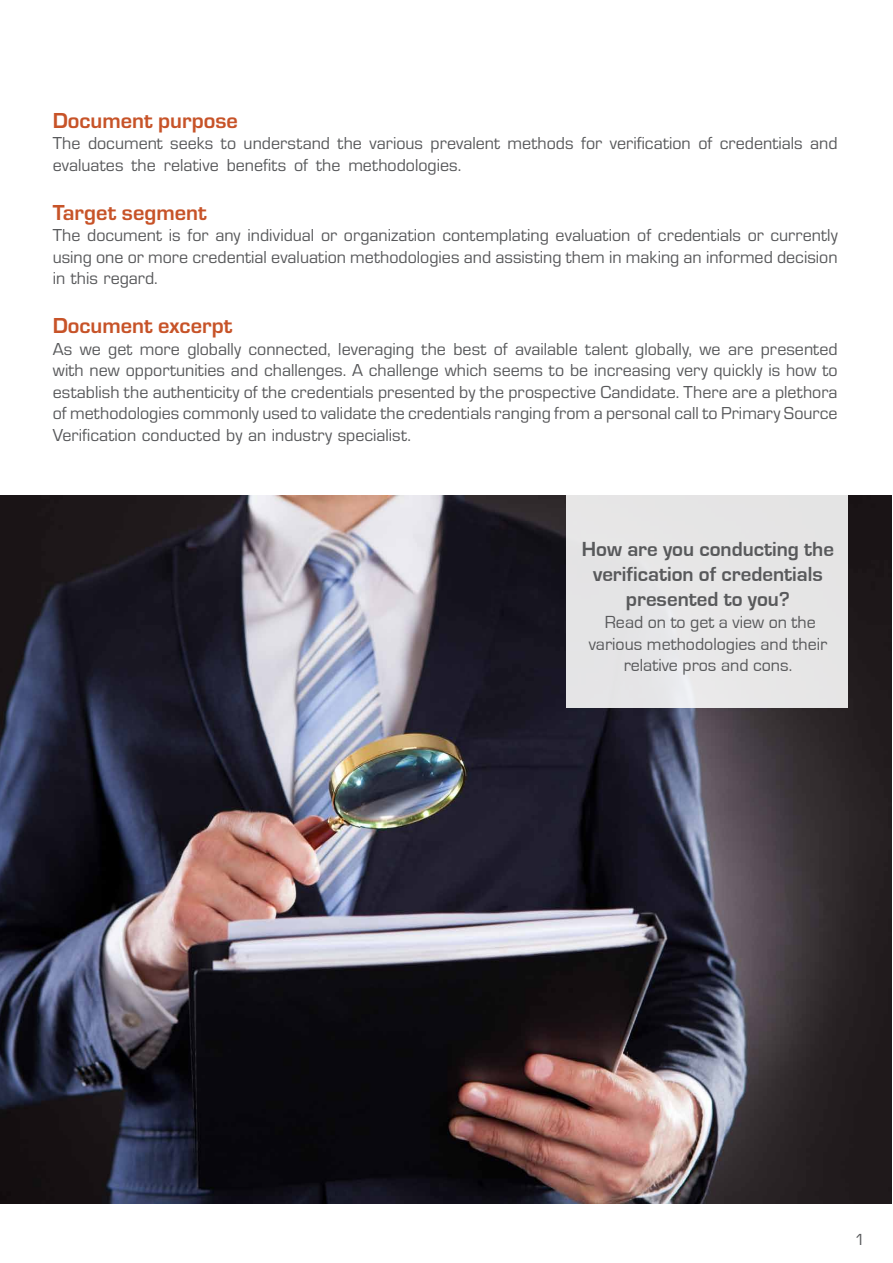
<style>
.page{position:relative;width:893px;height:1263px;background:#fff}
.page>*{position:absolute;margin:0;border:0;box-sizing:border-box;transform-origin:0 0}
.t1{font:700 22.5px "Eurostile";color:#c75328}
.t2{font:700 21px/25.2px "Eurostile";color:#58595b;text-align:center}
.t3{font:18px/21.6px "Eurostile";color:#58595b;text-align:justify}
.t4{font:18px/21.6px "Eurostile";color:#58595b;text-align:center}
.t5{font:16.5px "Eurostile";color:#58595b}
</style>
<div class="page">
<img style="left:0;top:495px;width:892px;height:708px">
<div style="left:566px;top:495px;width:282px;height:213px;background:#e6e5e6"></div>
<p class="t1" style="left:53px;top:104px;width:187px">Document purpose</p>
<p class="t3" style="left:53px;top:132px;width:786px">The document seeks to understand the various prevalent methods for verification of credentials and evaluates the relative benefits of the methodologies.</p>
<p class="t1" style="left:53px;top:196px;width:155px">Target segment</p>
<p class="t3" style="left:53px;top:224px;width:786px">The document is for any individual or organization contemplating evaluation of credentials or currently using one or more credential evaluation methodologies and assisting them in making an informed decision in this regard.</p>
<p class="t1" style="left:53px;top:309px;width:181px">Document excerpt</p>
<p class="t3" style="left:53px;top:337px;width:786px">As we get more globally connected, leveraging the best of available talent globally, we are presented with new opportunities and challenges. A challenge which seems to be increasing very quickly is how to establish the authenticity of the credentials presented by the prospective Candidate. There are a plethora of methodologies commonly used to validate the credentials ranging from a personal call to Primary Source Verification conducted by an industry specialist.</p>
<p class="t2" style="left:582px;top:537px;width:254px">How are you conducting the verification of credentials presented to you?</p>
<p class="t4" style="left:589px;top:612px;width:240px">Read on to get a view on the various methodologies and their relative pros and cons.</p>
<p class="t5" style="left:855px;top:1231px;width:12px">1</p>
</div>
